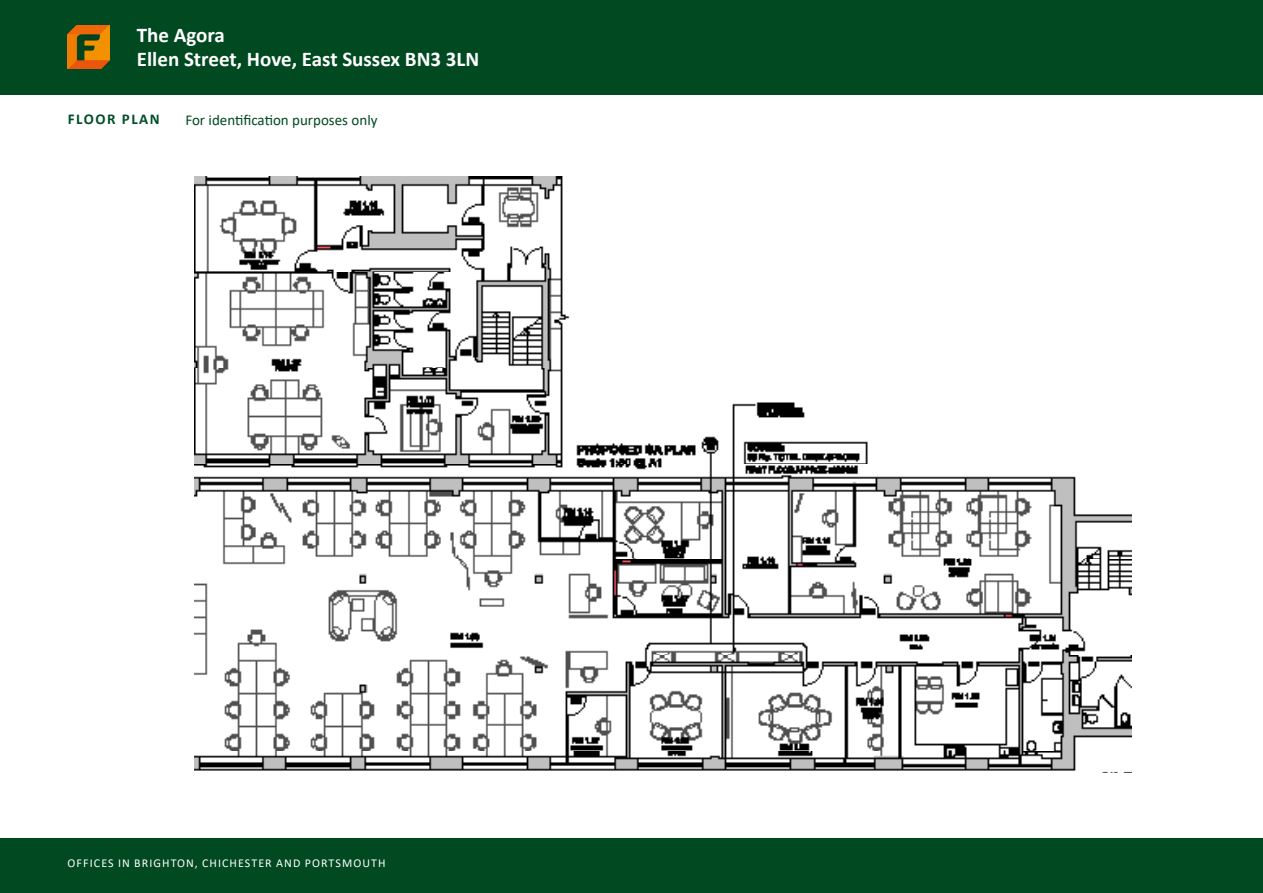
<style>
.page{position:relative;width:1263px;height:893px;background:#fff}
.page>*{position:absolute;margin:0;border:0;box-sizing:border-box;transform-origin:0 0}
.t1{font:700 21px "Calibri";color:#fff}
.t2{font:15px "Calibri";color:#004921}
.Flude_-_Tagline_Text{font:700 15px "Calibri";letter-spacing:.1em;color:#004f28}
.t3{font:12px "Calibri";letter-spacing:.09em;color:#fff}
</style>
<div class="page">
<div style="left:0;top:0;width:1263px;height:95px;background:#004921"></div>
<img style="left:67px;top:26px;width:43px;height:42px">
<div style="left:0;top:838px;width:1263px;height:55px;background:#004921"></div>
<img style="left:195px;top:177px;width:936px;height:595px">
<div style="left:989px;top:150px;width:172px;height:302px;background:#fff"></div>
<p class="t1" style="left:137px;top:20px;width:90px">The Agora</p>
<p class="t1" style="left:137px;top:44px;width:344px">Ellen Street, Hove, East Sussex BN3 3LN</p>
<p class="Flude_-_Tagline_Text" style="left:68px;top:108px;width:93px">FLOOR PLAN</p>
<p class="t2" style="left:185px;top:110px;width:194px">For identification purposes only</p>
<p class="t3" style="left:68px;top:855px;width:319px">OFFICES IN BRIGHTON, CHICHESTER AND PORTSMOUTH</p>
</div>
